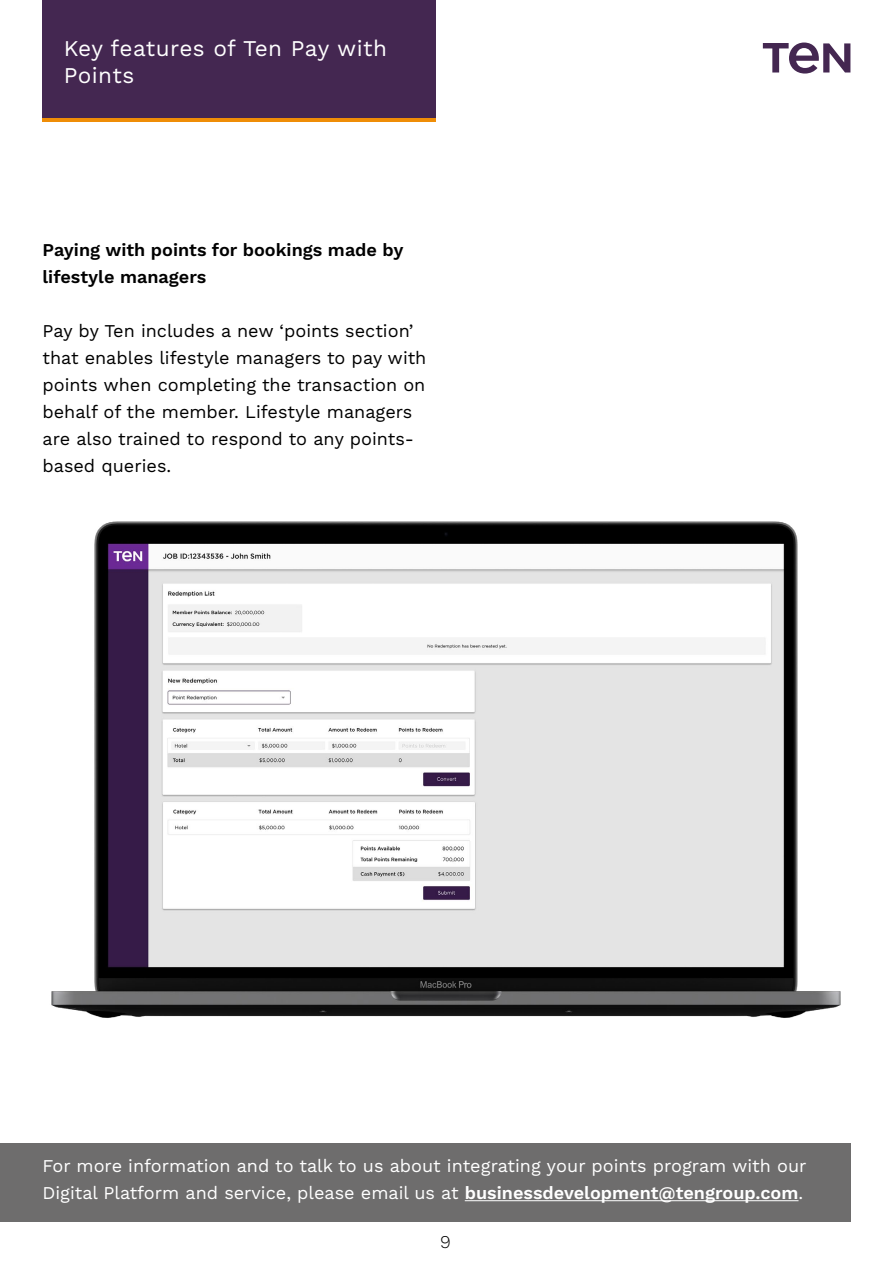
<style>
.page{position:relative;width:893px;height:1263px;background:#fff}
.page>*{position:absolute;margin:0;border:0;box-sizing:border-box;transform-origin:0 0}
.t1{font:22.5px/27px "Work Sans";letter-spacing:.02em;color:#fff}
.t2{font:18px/27px "Work Sans";color:#000}
.t3{font:18px/27px "Work Sans";color:#fff}
.t4{font:600 18px/27px "Work Sans";color:#000}
.t5{font:300 18px "Work Sans";color:#000}
.s1{font-weight:600}
</style>
<div class="page">
<svg style="left:763px;top:43px;width:87px;height:31px"></svg>
<div style="left:0;top:1143px;width:850px;height:79px;background:#6e6d6d"></div>
<hr style="left:465px;top:1200px;width:333px;height:1px;background:#fff">
<img style="left:51px;top:521px;width:790px;height:497px">
<div style="left:43px;top:0;width:393px;height:122px;background:#442751"></div>
<hr style="left:43px;top:119px;width:393px;height:3px;background:#ef8d07">
<p class="t1" style="left:64px;top:36px;width:325px">Key features of Ten Pay with<br>Points</p>
<p class="t4" style="left:43px;top:237px;width:362px">Paying with points for bookings made by lifestyle managers</p>
<p class="t2" style="left:43px;top:318px;width:385px">Pay by Ten includes a new ‘points section’ that enables lifestyle managers to pay with points when completing the transaction on behalf of the member. Lifestyle managers are also trained to respond to any points&shy;based queries.</p>
<p class="t3" style="left:43px;top:1153px;width:765px">For more information and to talk to us about integrating your points program with our<br>Digital Platform and service, please email us at <span class="s1">businessdevelopment@tengroup.com</span>.</p>
<p class="t5" style="left:440px;top:1231px;width:12px">9</p>
</div>
